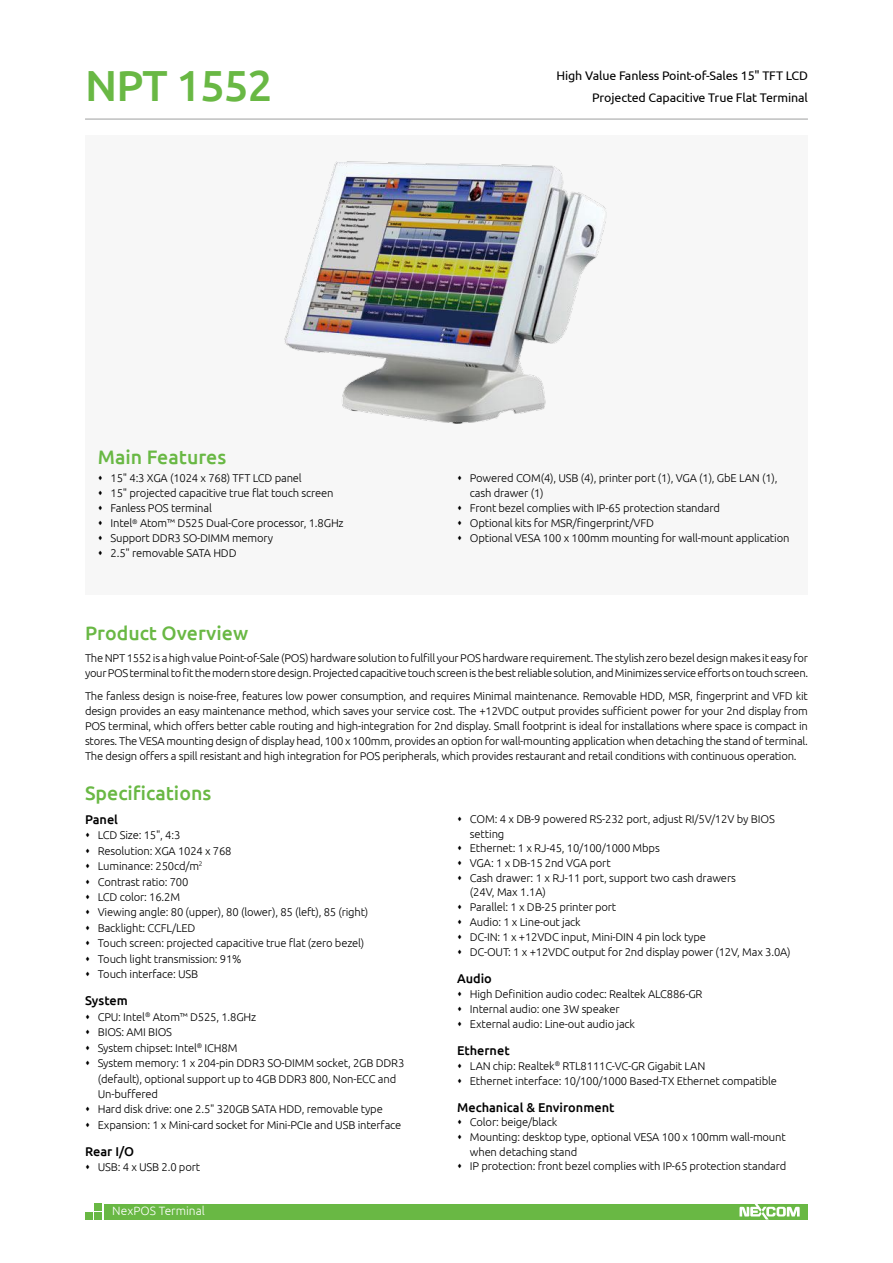
<style>
.page{position:relative;width:893px;height:1263px;background:#fff}
.page>*{position:absolute;margin:0;border:0;box-sizing:border-box;transform-origin:0 0}
.t1{font:500 43.5px "Ubuntu";letter-spacing:-.02em;color:#69b844}
.t2{font:500 19.5px "Ubuntu";color:#69b844}
.t3{font:500 12.75px "Ubuntu";color:#000}
.t4{font:12.45px/22.5px "Ubuntu";letter-spacing:-.01em;color:#000;text-align:right}
.t5{font:300 12px "Ubuntu";color:#fff}
.t6{font:300 11.25px/15px "Ubuntu";letter-spacing:-.015em;color:#000}
</style>
<div class="page">
<div style="left:104px;top:1204px;width:704px;height:15px;background:#69b844"></div>
<div style="left:94px;top:1203px;width:7px;height:7px;background:#69b844"></div>
<div style="left:94px;top:1213px;width:7px;height:7px;background:#69b844"></div>
<div style="left:85px;top:1213px;width:7px;height:7px;background:#69b844"></div>
<svg style="left:739px;top:1204px;width:61px;height:15px"></svg>
<hr style="left:85px;top:119px;width:723px;height:1px;background:#9e9f9f">
<div style="left:85px;top:136px;width:723px;height:459px;background:#f7f7f7"></div>
<img style="left:285px;top:161px;width:321px;height:262px">
<h1 class="t1" style="left:85px;top:58px;width:189px">NPT 1552</h1>
<p class="t4" style="left:557px;top:63px;width:253px">High Value Fanless Point-of-Sales 15" TFT LCD<br>Projected Capacitive True Flat Terminal</p>
<h2 class="t2" style="left:98px;top:445px;width:130px">Main Features</h2>
<p class="t6" style="left:111px;top:471px;width:235px">15" 4:3 XGA (1024 x 768) TFT LCD panel<br>15" projected capacitive true flat touch screen Fanless POS terminal<br>Intel<sup>®</sup> Atom™ D525 Dual-Core processor, 1.8GHz Support DDR3 SO-DIMM memory<br>2.5" removable SATA HDD</p>
<p class="t6" style="left:470px;top:471px;width:321px">Powered COM(4), USB (4), printer port (1), VGA (1), GbE LAN (1), cash drawer (1)<br>Front bezel complies with IP-65 protection standard<br>Optional kits for MSR/fingerprint/VFD<br>Optional VESA 100 x 100mm mounting for wall-mount application</p>
<h2 class="t2" style="left:85px;top:621px;width:165px">Product Overview</h2>
<p class="t6" style="left:85px;top:650px;width:725px">The NPT 1552 is a high value Point-of-Sale (POS) hardware solution to fulfill your POS hardware requirement. The stylish zero bezel design makes it easy for your POS terminal to fit the modern store design. Projected capacitive touch screen is the best reliable solution, and Minimizes service efforts on touch screen.</p>
<p class="t6" style="left:85px;top:688px;width:724px;text-align:justify">The fanless design is noise-free, features low power consumption, and requires Minimal maintenance. Removable HDD, MSR, fingerprint and VFD kit design provides an easy maintenance method, which saves your service cost. The +12VDC output provides sufficient power for your 2nd display from POS terminal, which offers better cable routing and high-integration for 2nd display. Small footprint is ideal for installations where space is compact in stores. The VESA mounting design of display head, 100 x 100mm, provides an option for wall-mounting application when detaching the stand of terminal.<br>The design offers a spill resistant and high integration for POS peripherals, which provides restaurant and retail conditions with continuous operation.</p>
<h2 class="t2" style="left:85px;top:780px;width:128px">Specifications</h2>
<p class="t3" style="left:85px;top:811px;width:35px">Panel</p>
<p class="t6" style="left:98px;top:827px;width:272px;line-height:15.5px">LCD Size: 15", 4:3<br>Resolution: XGA 1024 x 768<br>Luminance: 250cd/m<sup>2<br></sup>Contrast ratio: 700<br>LCD color: 16.2M<br>Viewing angle: 80 (upper), 80 (lower), 85 (left), 85 (right)<br>Backlight: CCFL/LED<br>Touch screen: projected capacitive true flat (zero bezel)<br>Touch light transmission: 91%<br>Touch interface: USB</p>
<p class="t3" style="left:85px;top:993px;width:44px">System</p>
<p class="t6" style="left:98px;top:1009px;width:308px;line-height:15.5px">CPU: Intel<sup>®</sup> Atom™ D525, 1.8GHz<br>BIOS: AMI BIOS<br>System chipset: Intel<sup>®</sup> ICH8M<br>System memory: 1 x 204-pin DDR3 SO-DIMM socket, 2GB DDR3 (default), optional support up to 4GB DDR3 800, Non-ECC and Un-buffered<br>Hard disk drive: one 2.5" 320GB SATA HDD, removable type Expansion: 1 x Mini-card socket for Mini-PCIe and USB interface</p>
<p class="t3" style="left:85px;top:1143px;width:51px">Rear I/O</p>
<p class="t6" style="left:98px;top:1159px;width:104px">USB: 4 x USB 2.0 port</p>
<p class="t5" style="left:112px;top:1203px;width:94px">NexPOS Terminal</p>
<p class="t6" style="left:470px;top:811px;width:322px">COM: 4 x DB-9 powered RS-232 port, adjust RI/5V/12V by BIOS setting<br>Ethernet: 1 x RJ-45, 10/100/1000 Mbps<br>VGA: 1 x DB-15 2nd VGA port<br>Cash drawer: 1 x RJ-11 port, support two cash drawers<br>(24V, Max 1.1A)<br>Parallel: 1 x DB-25 printer port<br>Audio: 1 x Line-out jack<br>DC-IN: 1 x +12VDC input, Mini-DIN 4 pin lock type<br>DC-OUT: 1 x +12VDC output for 2nd display power (12V, Max 3.0A)</p>
<p class="t3" style="left:457px;top:970px;width:36px">Audio</p>
<p class="t6" style="left:470px;top:986px;width:234px">High Definition audio codec: Realtek ALC886-GR<br>Internal audio: one 3W speaker<br>External audio: Line-out audio jack</p>
<p class="t3" style="left:457px;top:1042px;width:54px">Ethernet</p>
<p class="t6" style="left:470px;top:1058px;width:309px">LAN chip: Realtek<sup>®</sup> RTL8111C-VC-GR Gigabit LAN<br>Ethernet interface: 10/100/1000 Based-TX Ethernet compatible</p>
<p class="t3" style="left:457px;top:1099px;width:159px">Mechanical &amp; Environment</p>
<p class="t6" style="left:470px;top:1115px;width:318px">Color: beige/black<br>Mounting: desktop type, optional VESA 100 x 100mm wall-mount when detaching stand<br>IP protection: front bezel complies with IP-65 protection standard</p>
</div>
